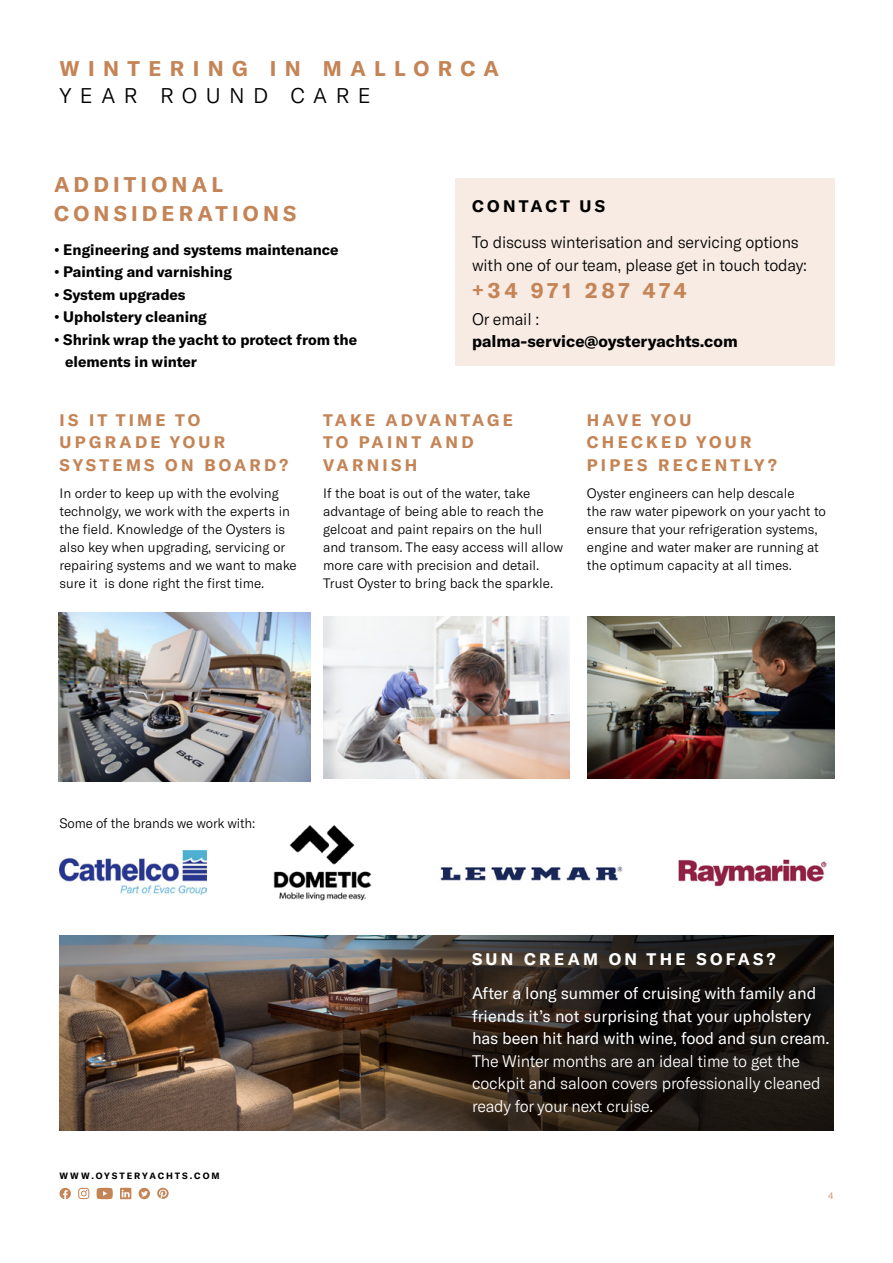
<style>
.page{position:relative;width:893px;height:1263px;background:#fff}
.page>*{position:absolute;margin:0;border:0;box-sizing:border-box;transform-origin:0 0}
.t1{font:700 21px/28.5px "GT America";letter-spacing:.2em;color:#c48456}
.t2{font:700 21px "GT America";letter-spacing:.4em;color:#c48456}
.t3{font:300 21px "GT America";letter-spacing:.4em;color:#000}
.t4{font:700 21px "GT America";letter-spacing:.175em;color:#c48456}
.t5{font:16.5px/22.5px "GT America";letter-spacing:-.01em;color:#fff}
.t6{font:300 16.5px/22.5px "GT America";letter-spacing:-.01em;color:#fff}
.t7{font:700 16.5px/22.5px "GT America";letter-spacing:.2em;color:#c48456}
.t8{font:300 16.5px/22.5px "GT America";letter-spacing:-.01em;color:#000}
.t9{font:700 16.5px "GT America";color:#000}
.t10{font:700 16.5px "GT America";letter-spacing:.2em;color:#fff}
.t11{font:700 16.5px "GT America";letter-spacing:.195em;color:#000}
.t12{font:700 15px/22.5px "GT America";color:#000}
.t13{font:300 13.5px/18px "GT America";color:#000}
.t14{font:700 9px "GT America";letter-spacing:.215em;color:#000}
.t15{font:300 9px "GT America";color:#c48456}
</style>
<div class="page">
<div style="left:455px;top:179px;width:379px;height:187px;background:#f7ebe3"></div>
<img style="left:60px;top:935px;width:294px;height:196px">
<svg style="left:354px;top:935px;width:479px;height:196px;background:#29211a"></svg>
<img style="left:60px;top:850px;width:147px;height:44px">
<img style="left:273px;top:825px;width:99px;height:76px">
<img style="left:440px;top:866px;width:183px;height:15px">
<img style="left:678px;top:859px;width:149px;height:28px">
<img style="left:323px;top:617px;width:247px;height:161px">
<img style="left:588px;top:617px;width:246px;height:161px">
<svg style="left:60px;top:1188px;width:11px;height:11px"></svg>
<svg style="left:139px;top:1188px;width:11px;height:11px"></svg>
<svg style="left:78px;top:1188px;width:11px;height:11px"></svg>
<svg style="left:97px;top:1188px;width:16px;height:11px"></svg>
<svg style="left:120px;top:1188px;width:11px;height:11px"></svg>
<svg style="left:157px;top:1188px;width:12px;height:11px"></svg>
<img style="left:58px;top:612px;width:252px;height:169px">
<h1 class="t2" style="left:60px;top:56px;width:441px">WINTERING IN MALLORCA</h1>
<h1 class="t3" style="left:60px;top:84px;width:313px">YEAR ROUND CARE</h1>
<h1 class="t1" style="left:54px;top:170px;width:244px">ADDITIONAL<br>CONSIDERATIONS</h1>
<p class="t12" style="left:54px;top:238px;width:286px">• Engineering and systems maintenance</p>
<p class="t12" style="left:54px;top:260px;width:179px">• Painting and varnishing</p>
<p class="t12" style="left:54px;top:283px;width:133px">• System upgrades</p>
<p class="t12" style="left:54px;top:305px;width:154px">• Upholstery cleaning</p>
<p class="t12" style="left:65px;top:328px;width:294px;text-indent:-11px">• Shrink wrap the yacht to protect from the elements in winter</p>
<p class="t11" style="left:472px;top:196px;width:135px">CONTACT US</p>
<p class="t8" style="left:472px;top:231px;width:337px">To discuss winterisation and servicing options with one of our team, please get in touch today:</p>
<h1 class="t4" style="left:472px;top:277px;width:216px">+34 971 287 474</h1>
<p class="t8" style="left:472px;top:308px;width:69px">Or email :</p>
<p class="t9" style="left:472px;top:331px;width:267px">palma-service@oysteryachts.com</p>
<p class="t7" style="left:60px;top:408px;width:230px">IS IT TIME TO<br>UPGRADE YOUR<br>SYSTEMS ON BOARD?</p>
<p class="t13" style="left:60px;top:484px;width:239px">In order to keep up with the evolving technolgy, we work with the experts in the field. Knowledge of the Oysters is also key when upgrading, servicing or repairing systems and we want to make sure it is done right the first time.</p>
<p class="t7" style="left:323px;top:408px;width:191px">TAKE ADVANTAGE<br>TO PAINT AND<br>VARNISH</p>
<p class="t13" style="left:323px;top:484px;width:242px">If the boat is out of the water, take advantage of being able to reach the gelcoat and paint repairs on the hull and transom. The easy access will allow more care with precision and detail.<br>Trust Oyster to bring back the sparkle.</p>
<p class="t7" style="left:587px;top:408px;width:192px">HAVE YOU<br>CHECKED YOUR<br>PIPES RECENTLY?</p>
<p class="t13" style="left:587px;top:484px;width:241px">Oyster engineers can help descale<br>the raw water pipework on your yacht to ensure that your refrigeration systems, engine and water maker are running at the optimum capacity at all times.</p>
<p class="t13" style="left:60px;top:814px;width:197px">Some of the brands we work with:</p>
<p class="t14" style="left:60px;top:1170px;width:162px">WWW.OYSTERYACHTS.COM</p>
<p class="t10" style="left:472px;top:949px;width:305px">SUN CREAM ON THE SOFAS?</p>
<p class="t5" style="left:472px;top:982px;width:359px">After a long summer of cruising with family and friends it’s not surprising that your upholstery has been hit hard with wine, food and sun cream.</p>
<p class="t6" style="left:472px;top:1049px;width:350px">The Winter months are an ideal time to get the cockpit and saloon covers professionally cleaned ready for your next cruise.</p>
<p class="t15" style="left:828px;top:1191px;width:6px">4</p>
</div>
